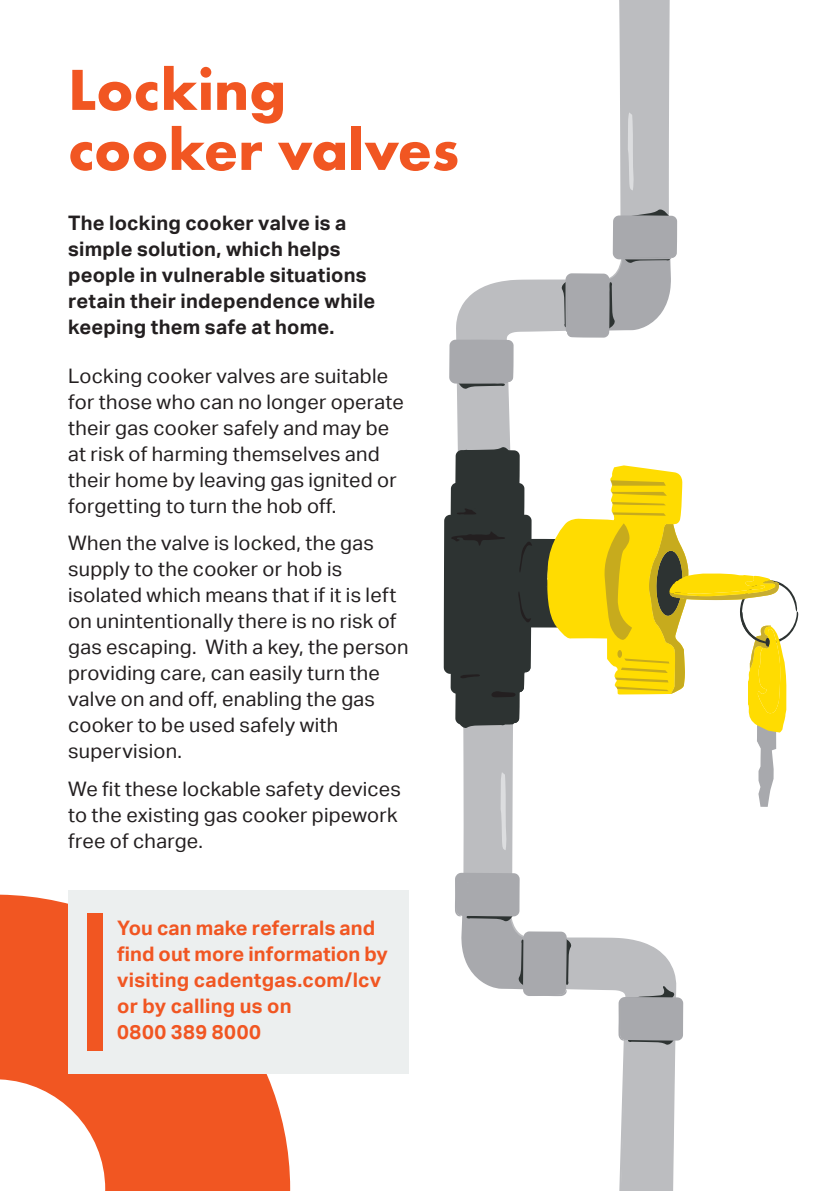
<style>
.page{position:relative;width:840px;height:1191px;background:#fff}
.page>*{position:absolute;margin:0;border:0;box-sizing:border-box;transform-origin:0 0}
.t1{font:700 60px/60px "Futura EFTU";color:#f15622}
.t2{font:20px/26px "Aktiv Grotesk";letter-spacing:.01em;color:#231f20}
.t3{font:700 20px/26px "Aktiv Grotesk";letter-spacing:.01em;color:#231f20}
.t4{font:700 20px/26px "Aktiv Grotesk";letter-spacing:.01em;color:#f15622}
</style>
<div class="page">
<svg style="left:463px;top:850px;width:213px;height:341px"></svg>
<svg style="left:618px;top:986px;width:64px;height:59px;background:#a9aaae"></svg>
<svg style="left:455px;top:872px;width:116px;height:124px"></svg>
<svg style="left:456px;top:0;width:213px;height:447px"></svg>
<svg style="left:627px;top:112px;width:6px;height:78px"></svg>
<svg style="left:443px;top:447px;width:354px;height:403px"></svg>
<svg style="left:449px;top:339px;width:64px;height:50px;background:#a7a8ac"></svg>
<svg style="left:561px;top:209px;width:115px;height:129px"></svg>
<svg style="left:0;top:894px;width:290px;height:296px;fill:#f15622"></svg>
<div style="left:68px;top:890px;width:340px;height:183px;background:#ecefef"></div>
<div style="left:87px;top:913px;width:16px;height:138px;background:#f15622"></div>
<hr style="left:105px;top:1190px;width:185px;height:1px;background:#f15622">
<h1 class="t1" style="left:68px;top:60px;width:392px">Locking cooker valves</h1>
<p class="t3" style="left:68px;top:210px;width:308px">The locking cooker valve is a simple solution, which helps people in vulnerable situations retain their independence while keeping them safe at home.</p>
<p class="t2" style="left:68px;top:363px;width:337px">Locking cooker valves are suitable for those who can no longer operate their gas cooker safely and may be at risk of harming themselves and their home by leaving gas ignited or forgetting to turn the hob off.</p>
<p class="t2" style="left:68px;top:530px;width:342px">When the valve is locked, the gas supply to the cooker or hob is isolated which means that if it is left on unintentionally there is no risk of gas escaping. With a key, the person providing care, can easily turn the valve on and off, enabling the gas cooker to be used safely with supervision.</p>
<p class="t2" style="left:68px;top:775px;width:334px">We fit these lockable safety devices to the existing gas cooker pipework free of charge.</p>
<p class="t4" style="left:117px;top:915px;width:272px">You can make referrals and find out more information by visiting cadentgas.com/lcv or by calling us on<br>0800 389 8000</p>
</div>
